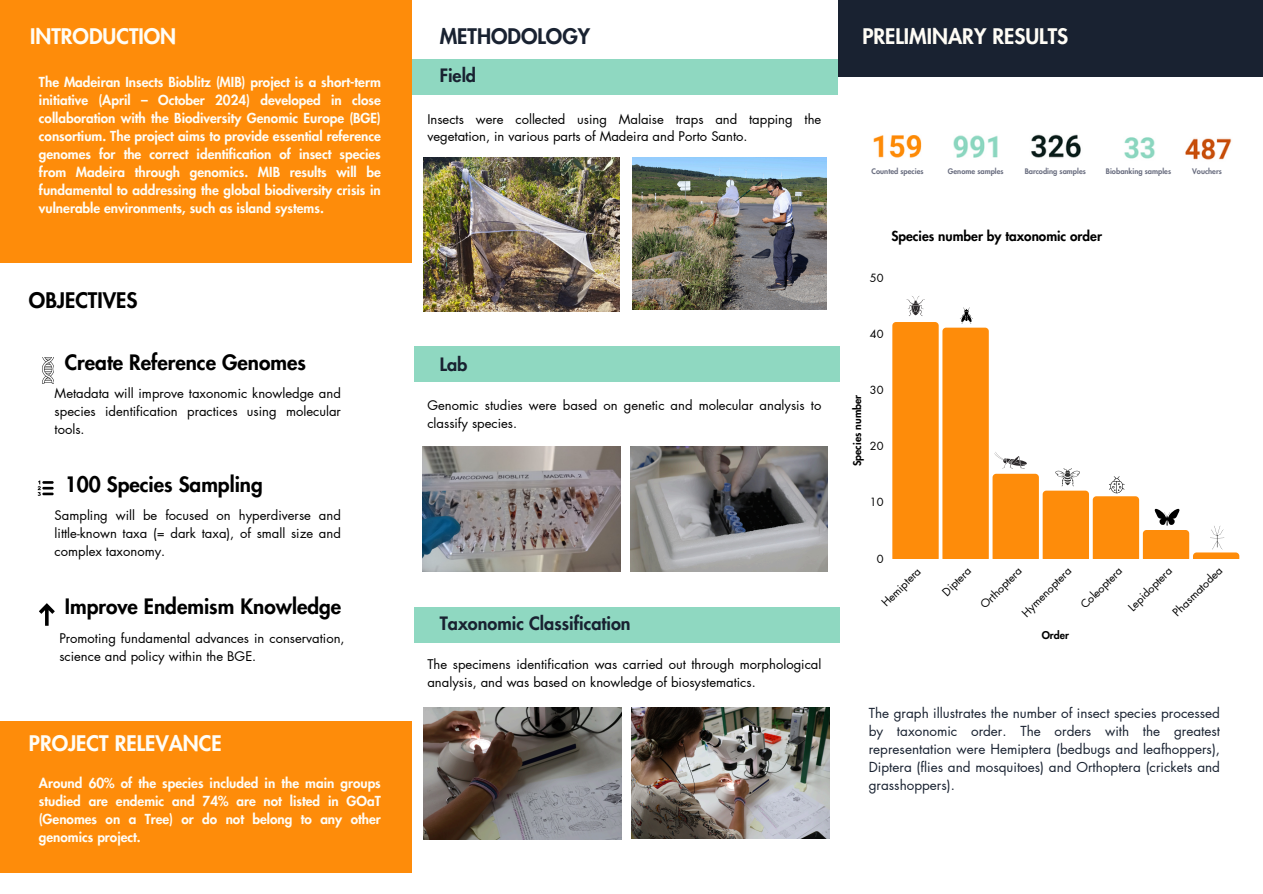
<style>
.page{position:relative;width:1263px;height:894px;background:#fff}
.page>*{position:absolute;margin:0;border:0;box-sizing:border-box;transform-origin:0 0}
.t1{font:800 21px "Futura LT Pro";color:#fffdf6}
.t2{font:800 21px "Futura LT Pro";color:#192231}
.t3{font:800 21px "Futura LT Pro";color:#000}
.t4{font:800 20.7px "Futura LT Pro";color:#000}
.t5{font:800 18px "Futura LT Pro";color:#192231}
.t6{font:800 13.5px/18px "Futura LT Pro";color:#fffdf6;text-align:justify}
.t7{font:13.5px/18px "Futura LT Pro";color:#192231;text-align:justify}
.t8{font:800 13.5px "Futura LT Pro";color:#000}
.t9{font:13.05px/18px "Futura LT Pro";color:#000}
.t10{font:11.1px "Futura LT Pro";color:#000}
.t11{font:800 10.5px "Futura LT Pro";color:#000}
.t12{font:800 7.5px "Futura LT Pro";color:#6a6e80}
</style>
<div class="page">
<div style="left:0;top:0;width:412px;height:263px;background:#fe8c0a"></div>
<div style="left:838px;top:0;width:425px;height:76px;background:#192231"></div>
<div style="left:0;top:721px;width:412px;height:151px;background:#fe8c0a"></div>
<svg style="left:892px;top:296px;width:347px;height:262px"></svg>
<svg style="left:42px;top:357px;width:11px;height:26px"></svg>
<svg style="left:38px;top:480px;width:15px;height:15px"></svg>
<svg style="left:39px;top:603px;width:16px;height:22px"></svg>
<div style="left:414px;top:346px;width:425px;height:36px;background:#8fd8c1"></div>
<img style="left:423px;top:446px;width:198px;height:125px">
<img style="left:631px;top:446px;width:196px;height:125px">
<img style="left:424px;top:707px;width:198px;height:132px">
<img style="left:631px;top:707px;width:198px;height:131px">
<div style="left:414px;top:607px;width:425px;height:35px;background:#8fd8c1"></div>
<img style="left:633px;top:157px;width:193px;height:152px">
<img style="left:424px;top:157px;width:195px;height:154px">
<div style="left:412px;top:59px;width:426px;height:36px;background:#8fd8c1"></div>
<img style="left:873px;top:135px;width:49px;height:23px">
<img style="left:953px;top:135px;width:45px;height:23px">
<img style="left:1031px;top:134px;width:50px;height:24px">
<img style="left:1124px;top:137px;width:31px;height:22px">
<img style="left:1185px;top:138px;width:47px;height:22px">
<h2 class="t1" style="left:30px;top:26px;width:148px">INTRODUCTION</h2>
<h5 class="t1" style="left:862px;top:26px;width:207px">PRELIMINARY RESULTS</h5>
<p class="t2" style="left:440px;top:26px;width:152px">METHODOLOGY</p>
<h2 class="t6" style="left:39px;top:73px;width:343px">The Madeiran Insects Bioblitz (MIB) project is a short-term initiative (April – October 2024) developed in close collaboration with the Biodiversity Genomic Europe (BGE) consortium. The project aims to provide essential reference genomes for the correct identification of insect species from Madeira through genomics. MIB results will be fundamental to addressing the global biodiversity crisis in vulnerable environments, such as island systems.</h2>
<h1 class="t3" style="left:29px;top:290px;width:110px">OBJECTIVES</h1>
<h4 class="t4" style="left:65px;top:353px;width:243px">Create Reference Genomes</h4>
<h1 class="t9" style="left:55px;top:384px;width:288px;text-align:justify">Metadata will improve taxonomic knowledge and species identification practices using molecular tools.</h1>
<p class="t4" style="left:65px;top:475px;width:199px">100 Species Sampling</p>
<h2 class="t9" style="left:55px;top:506px;width:288px;text-align:justify">Sampling will be focused on hyperdiverse and little-known taxa (= dark taxa), of small size and complex taxonomy.</h2>
<h5 class="t4" style="left:65px;top:597px;width:278px">Improve Endemism Knowledge</h5>
<p class="t9" style="left:59px;top:629px;width:287px">Promoting fundamental advances in conservation, science and policy within the BGE.</p>
<p class="t1" style="left:29px;top:733px;width:194px">PROJECT RELEVANCE</p>
<h5 class="t6" style="left:39px;top:774px;width:343px">Around 60% of the species included in the main groups studied are endemic and 74% are not listed in GOaT (Genomes on a Tree) or do not belong to any other genomics project.</h5>
<p class="t5" style="left:440px;top:67px;width:38px">Field</p>
<p class="t9" style="left:427px;top:111px;width:395px;line-height:17.4px">Insects were collected using Malaise traps and tapping the vegetation, in various parts of Madeira and Porto Santo.</p>
<h5 class="t5" style="left:440px;top:356px;width:29px">Lab</h5>
<p class="t9" style="left:427px;top:397px;width:395px;line-height:17.4px">Genomic studies were based on genetic and molecular analysis to classify species.</p>
<p class="t5" style="left:440px;top:615px;width:192px">Taxonomic Classification</p>
<p class="t9" style="left:427px;top:656px;width:395px;line-height:17.4px">The specimens identification was carried out through morphological analysis, and was based on knowledge of biosystematics.</p>
<p class="t12" style="left:872px;top:168px;width:53px">Counted species</p>
<p class="t12" style="left:948px;top:168px;width:57px">Genome samples</p>
<h4 class="t12" style="left:1025px;top:168px;width:63px">Barcoding samples</h4>
<p class="t12" style="left:1106px;top:168px;width:67px">Biobanking samples</p>
<p class="t12" style="left:1192px;top:168px;width:31px">Vouchers</p>
<h1 class="t8" style="left:891px;top:230px;width:212px">Species number by taxonomic order</h1>
<p class="t10" style="left:870px;top:272px;width:15px">50</p>
<p class="t10" style="left:870px;top:328px;width:15px">40</p>
<p class="t10" style="left:870px;top:384px;width:15px">30</p>
<h1 class="t11" style="left:853px;top:466px;width:73px;rotate:-90deg">Species number</h1>
<p class="t10" style="left:870px;top:441px;width:15px">20</p>
<p class="t10" style="left:870px;top:497px;width:15px">10</p>
<p class="t10" style="left:877px;top:553px;width:8px">0</p>
<p class="t10" style="left:880px;top:600px;width:51px;rotate:-45deg">Hemiptera</p>
<p class="t10" style="left:941px;top:590px;width:37px;rotate:-45deg">Diptera</p>
<p class="t10" style="left:979px;top:602px;width:55px;rotate:-45deg">Orthoptera</p>
<p class="t10" style="left:1020px;top:611px;width:66px;rotate:-45deg">Hymenoptera</p>
<p class="t10" style="left:1079px;top:602px;width:55px;rotate:-45deg">Coleoptera</p>
<p class="t10" style="left:1126px;top:605px;width:58px;rotate:-45deg">Lepidoptera</p>
<p class="t10" style="left:1171px;top:610px;width:66px;rotate:-45deg">Phasmatodea</p>
<h3 class="t11" style="left:1042px;top:630px;width:29px">Order</h3>
<h5 class="t7" style="left:869px;top:704px;width:353px">The graph illustrates the number of insect species processed by taxonomic order. The orders with the greatest representation were Hemiptera (bedbugs and leafhoppers), Diptera (flies and mosquitoes) and Orthoptera (crickets and grasshoppers).</h5>
</div>
